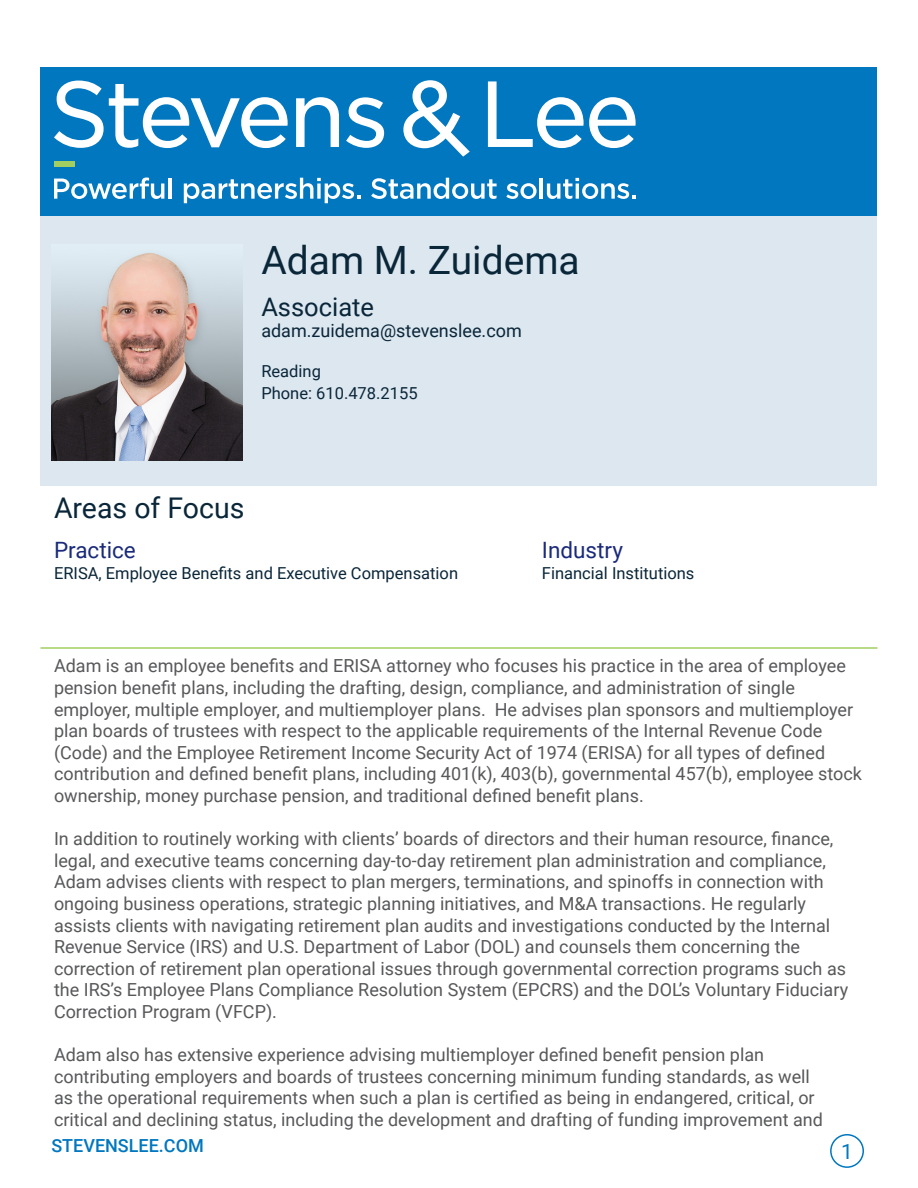
<style>
.page{position:relative;width:918px;height:1188px;background:#fff}
.page>*{position:absolute;margin:0;border:0;box-sizing:border-box;transform-origin:0 0}
.t1{font:39px "Roboto";color:#0a2639}
.t2{font:28.5px "Roboto";color:#0a2639}
.t3{font:25.5px "Roboto";color:#0a2639}
.t4{font:22.5px "Roboto";color:#1a2a7a}
.t5{font:21px "Roboto";color:#0077bf}
.t6{font:18px/21.6px "Roboto";color:#57585a}
.t7{font:18px "Roboto";color:#0a2639}
.t8{font:500 18px "Roboto";color:#0077bf}
.t9{font:16.5px/21.6px "Roboto";color:#0a2639}
</style>
<div class="page">
<div style="left:830px;top:1134px;width:34px;height:34px;border:2px solid #0077bf;border-radius:50%"></div>
<div style="left:40px;top:68px;width:838px;height:148px;background:#0077bf"></div>
<svg style="left:54px;top:81px;width:234px;height:67px"></svg>
<svg style="left:296px;top:97px;width:43px;height:50px"></svg>
<svg style="left:346px;top:97px;width:38px;height:51px"></svg>
<svg style="left:488px;top:81px;width:148px;height:67px"></svg>
<svg style="left:403px;top:80px;width:67px;height:77px"></svg>
<svg style="left:54px;top:178px;width:110px;height:21px"></svg>
<hr style="left:168px;top:178px;width:4px;height:21px;background:#fff">
<svg style="left:184px;top:178px;width:176px;height:25px"></svg>
<svg style="left:371px;top:178px;width:126px;height:21px"></svg>
<svg style="left:506px;top:183px;width:31px;height:16px"></svg>
<hr style="left:540px;top:178px;width:3px;height:21px;background:#fff">
<svg style="left:547px;top:178px;width:89px;height:21px"></svg>
<div style="left:40px;top:216px;width:838px;height:270px;background:#dce7ef"></div>
<div style="left:54px;top:161px;width:21px;height:5px;background:#a2cf5f"></div>
<hr style="left:40px;top:647px;width:838px;height:2px;background:#a2cf5f">
<img style="left:52px;top:253px;width:191px;height:207px">
<p class="t1" style="left:261px;top:233px;width:320px">Adam M. Zuidema</p>
<p class="t3" style="left:261px;top:289px;width:114px">Associate</p>
<p class="t7" style="left:261px;top:318px;width:262px">adam.zuidema@stevenslee.com</p>
<p class="t9" style="left:261px;top:360px;width:158px">Reading<br>Phone: 610.478.2155</p>
<p class="t2" style="left:54px;top:488px;width:192px">Areas of Focus</p>
<p class="t4" style="left:54px;top:535px;width:83px">Practice</p>
<p class="t9" style="left:54px;top:562px;width:406px">ERISA, Employee Benefits and Executive Compensation</p>
<p class="t4" style="left:542px;top:535px;width:83px">Industry</p>
<p class="t9" style="left:542px;top:562px;width:154px">Financial Institutions</p>
<p class="t6" style="left:54px;top:654px;width:810px">Adam is an employee benefits and ERISA attorney who focuses his practice in the area of employee pension benefit plans, including the drafting, design, compliance, and administration of single employer, multiple employer, and multiemployer plans. He advises plan sponsors and multiemployer plan boards of trustees with respect to the applicable requirements of the Internal Revenue Code (Code) and the Employee Retirement Income Security Act of 1974 (ERISA) for all types of defined contribution and defined benefit plans, including 401(k), 403(b), governmental 457(b), employee stock ownership, money purchase pension, and traditional defined benefit plans.</p>
<p class="t6" style="left:54px;top:827px;width:796px">In addition to routinely working with clients’ boards of directors and their human resource, finance, legal, and executive teams concerning day-to-day retirement plan administration and compliance, Adam advises clients with respect to plan mergers, terminations, and spinoffs in connection with ongoing business operations, strategic planning initiatives, and M&amp;A transactions. He regularly assists clients with navigating retirement plan audits and investigations conducted by the Internal Revenue Service (IRS) and U.S. Department of Labor (DOL) and counsels them concerning the correction of retirement plan operational issues through governmental correction programs such as the IRS’s Employee Plans Compliance Resolution System (EPCRS) and the DOL’s Voluntary Fiduciary Correction Program (VFCP).</p>
<p class="t6" style="left:54px;top:1043px;width:770px">Adam also has extensive experience advising multiemployer defined benefit pension plan contributing employers and boards of trustees concerning minimum funding standards, as well as the operational requirements when such a plan is certified as being in endangered, critical, or critical and declining status, including the development and drafting of funding improvement and</p>
<p class="t5" style="left:841px;top:1137px;width:13px">1</p>
<p class="t8" style="left:51px;top:1133px;width:154px">STEVENSLEE.COM</p>
</div>
